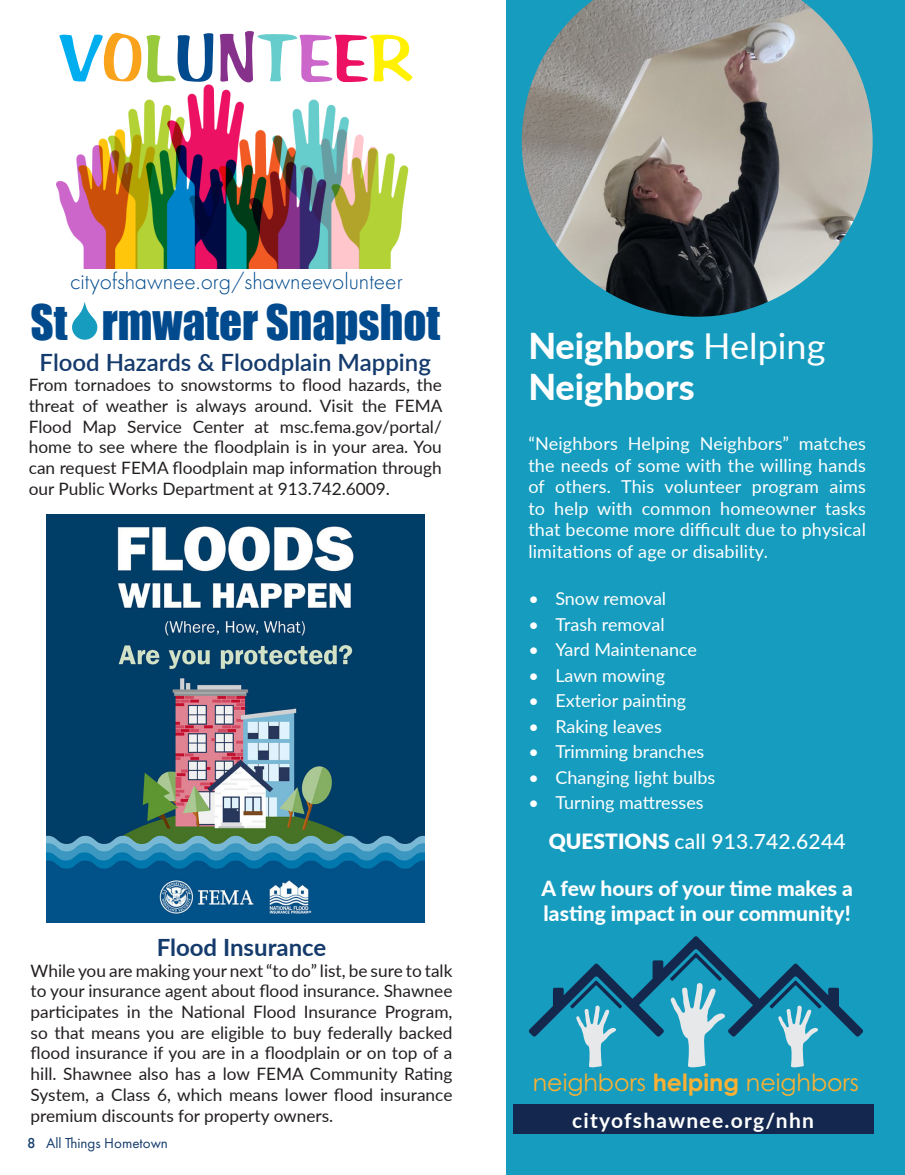
<style>
.page{position:relative;width:905px;height:1175px;background:#fff}
.page>*{position:absolute;margin:0;border:0;box-sizing:border-box;transform-origin:0 0}
.t1{font:69.9px "BRADDON";color:#00aeef}
.t2{font:45px "Impact";color:#004a8d}
.t3{font:800 35.7px/40.5px "Lato";color:#fff}
.t4{font:600 23.7px "Lato";color:#153b6c}
.t5{font:23.7px "Century Gothic";color:#fbb033}
.t6{font:700 23.7px "Lato";color:#153b6c}
.t7{font:300 23.55px "Futura PT";color:#004a8d}
.t8{font:800 20.85px/25.2px "Lato";color:#fff}
.t9{font:500 20.85px "Lato";letter-spacing:.01em;color:#fff}
.t10{font:700 20.85px "Lato";letter-spacing:.06em;color:#fff}
.t11{font:17.85px/21.6px "Lato";color:#fff;text-align:justify}
.t12{font:17.1px/20.7px "Lato";color:#231f20;text-align:justify}
.t13{font:15px "Futura PT";color:#153c6c}
.s1{color:#f9a21c}
.s2{color:#99ca3b}
.s3{color:#004a8d}
.s4{color:#86318c}
.s5{color:#66cdcc}
.s6{color:#cc66ca}
.s7{color:#ec1163}
.s8{color:#fff101}
.s9{font-size:17.4px}
.s10{font-weight:500}
.s11{font-weight:400}
.s12{font-weight:900;font-size:21px}
.s13{font-weight:700}
</style>
<div class="page">
<img style="left:47px;top:515px;width:377px;height:407px">
<div style="left:506px;top:0;width:398px;height:1174px;background:#169cbe"></div>
<img style="left:521px;top:0;width:351px;height:317px">
<div style="left:512px;top:1104px;width:361px;height:30px;background:#14274e"></div>
<svg style="left:529px;top:936px;width:334px;height:132px"></svg>
<img style="left:55px;top:84px;width:354px;height:184px">
<p class="t1" style="left:60px;top:17px;width:354px">V<span class="s1">O</span><span class="s2">L</span><span class="s3">U</span><span class="s4">N</span><span class="s5">T</span><span class="s6">E</span><span class="s7">E</span><span class="s8">R</span></p>
<p class="t7" style="left:70px;top:268px;width:334px">cityofshawnee.org/shawneevolunteer</p>
<p class="t2" style="left:31px;top:287px;width:411px">St rmwater Snapshot</p>
<p class="t4" style="left:40px;top:345px;width:393px">Flood Hazards &amp; Floodplain Mapping</p>
<p class="t12" style="left:29px;top:374px;width:415px">From tornadoes to snowstorms to flood hazards, the threat of weather is always around. Visit the FEMA Flood Map Service Center at msc.fema.gov/portal/ home to see where the floodplain is in your area. You can request FEMA floodplain map information through our Public Works Department at 913.742.6009<span class="s9">.</span></p>
<p class="t6" style="left:157px;top:929px;width:171px">Flood Insurance</p>
<p class="t12" style="left:31px;top:959px;width:423px">While you are making your next “to do” list, be sure to talk to your insurance agent about flood insurance. Shawnee participates in the National Flood Insurance Program, so that means you are eligible to buy federally backed flood insurance if you are in a floodplain or on top of a hill. Shawnee also has a low FEMA Community Rating System, a Class 6, which means lower flood insurance premium discounts for property owners.</p>
<p class="t13" style="left:27px;top:1134px;width:142px"><span class="s10">8</span> All Things Hometown</p>
<p class="t3" style="left:528px;top:324px;width:298px">Neighbors <span class="s11">Helping<br></span>Neighbors</p>
<p class="t11" style="left:528px;top:432px;width:339px">“Neighbors Helping Neighbors” matches the needs of some with the willing hands of others. This volunteer program aims to help with common homeowner tasks that become more difficult due to physical limitations of age or disability.</p>
<p class="t11" style="left:528px;top:587px;width:139px">• Snow removal</p>
<p class="t11" style="left:528px;top:612px;width:138px">• Trash removal</p>
<p class="t11" style="left:528px;top:638px;width:170px">• Yard Maintenance</p>
<p class="t11" style="left:528px;top:663px;width:138px">• Lawn mowing</p>
<p class="t11" style="left:528px;top:689px;width:159px">• Exterior painting</p>
<p class="t11" style="left:528px;top:714px;width:135px">• Raking leaves</p>
<p class="t11" style="left:528px;top:740px;width:177px">• Trimming branches</p>
<p class="t11" style="left:528px;top:765px;width:188px">• Changing light bulbs</p>
<p class="t11" style="left:528px;top:791px;width:177px">• Turning mattresses</p>
<p class="t9" style="left:548px;top:826px;width:298px"><span class="s12">QUESTIONS</span> call 913.742.6244</p>
<p class="t8" style="left:541px;top:875px;width:313px">A few hours of your time makes a lasting impact in our community!</p>
<p class="t5" style="left:532px;top:1065px;width:328px">neighbors <span class="s13">helping</span> neighbors</p>
<p class="t10" style="left:572px;top:1104px;width:243px">cityofshawnee.org/nhn</p>
</div>
